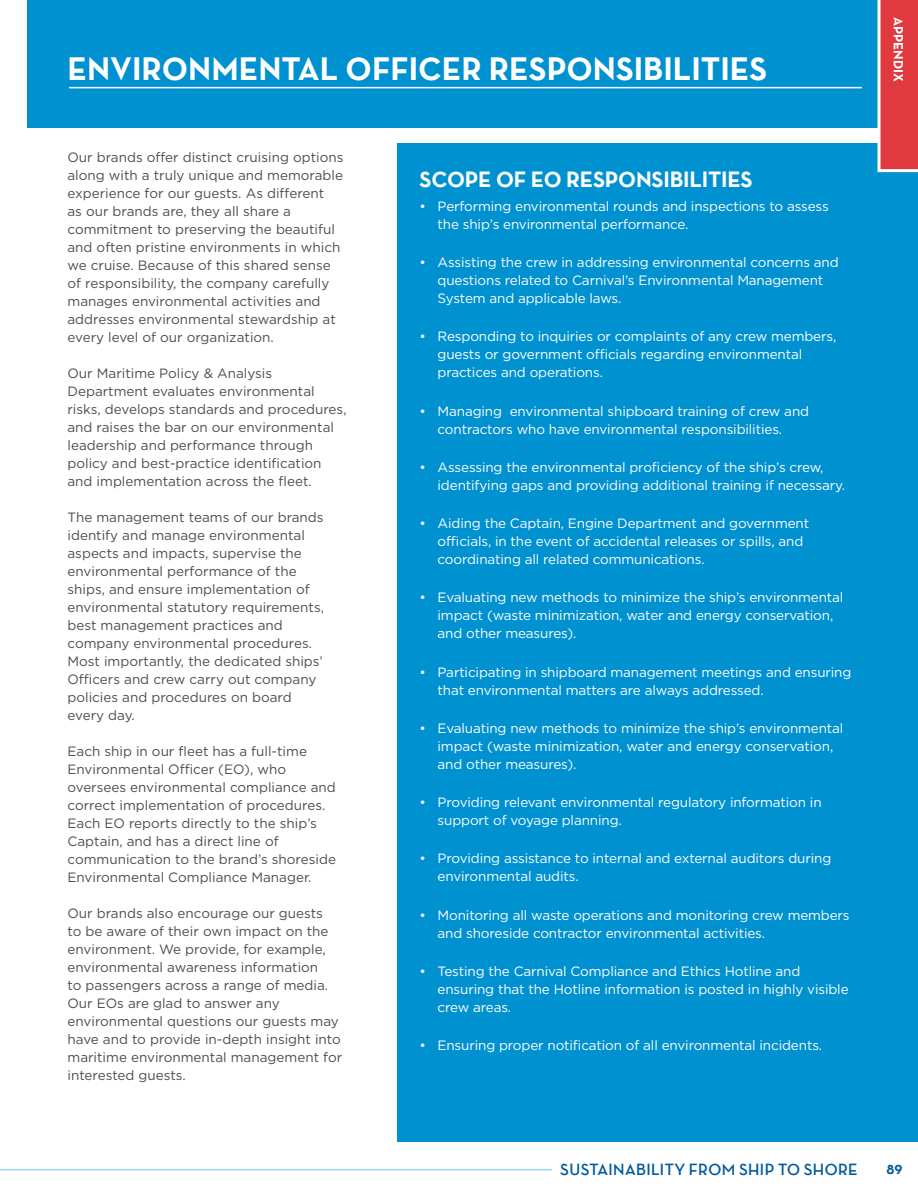
<style>
.page{position:relative;width:918px;height:1188px;background:#fff}
.page>*{position:absolute;margin:0;border:0;box-sizing:border-box;transform-origin:0 0}
.t1{font:700 33px "Neutraface Text TT";color:#fff}
.t2{font:700 22.5px "Neutraface Text TT";letter-spacing:-.01em;color:#fff}
.t3{font:700 16.5px "Neutraface Display TT";letter-spacing:.025em;color:#005a9c}
.t4{font:13.5px/18px "Gotham";color:#4d4d4f}
.t5{font:13.5px/18px "Gotham";letter-spacing:-.01em;color:#fff}
.t6{font:700 13.5px "Neutraface Text TT";color:#fff}
.t7{font:700 13.5px "Neutraface Text TT";color:#005a9c}
</style>
<div class="page">
<hr style="left:0;top:1169px;width:552px;height:1px;background:#8ed8f8">
<div style="left:27px;top:0;width:891px;height:127px;background:#0091d1"></div>
<hr style="left:69px;top:87px;width:793px;height:1px;background:#fff">
<div style="left:398px;top:143px;width:520px;height:999px;background:#0091d1"></div>
<svg style="left:876px;top:0;width:42px;height:173px;background:#da4e54"></svg>
<h1 class="t1" style="left:68px;top:47px;width:701px">ENVIRONMENTAL OFFICER RESPONSIBILITIES</h1>
<p class="t4" style="left:68px;top:148px;width:278px">Our brands offer distinct cruising options along with a truly unique and memorable experience for our guests. As different<br>as our brands are, they all share a commitment to preserving the beautiful and often pristine environments in which we cruise. Because of this shared sense of responsibility, the company carefully manages environmental activities and addresses environmental stewardship at every level of our organization.</p>
<p class="t4" style="left:68px;top:364px;width:281px">Our Maritime Policy &amp; Analysis Department evaluates environmental risks, develops standards and procedures, and raises the bar on our environmental leadership and performance through policy and best-practice identification and implementation across the fleet.</p>
<p class="t4" style="left:68px;top:508px;width:258px">The management teams of our brands identify and manage environmental aspects and impacts, supervise the environmental performance of the ships, and ensure implementation of environmental statutory requirements, best management practices and company environmental procedures.<br>Most importantly, the dedicated ships’ Officers and crew carry out company policies and procedures on board every day.</p>
<p class="t4" style="left:68px;top:742px;width:270px">Each ship in our fleet has a full-time Environmental Officer (EO), who oversees environmental compliance and correct implementation of procedures.<br>Each EO reports directly to the ship’s Captain, and has a direct line of communication to the brand’s shoreside Environmental Compliance Manager.</p>
<p class="t4" style="left:68px;top:904px;width:276px">Our brands also encourage our guests<br>to be aware of their own impact on the environment. We provide, for example, environmental awareness information<br>to passengers across a range of media.<br>Our EOs are glad to answer any environmental questions our guests may have and to provide in-depth insight into maritime environmental management for interested guests.</p>
<h2 class="t2" style="left:420px;top:164px;width:335px">SCOPE OF EO RESPONSIBILITIES</h2>
<p class="t5" style="left:438px;top:197px;width:393px;text-indent:-18px">• Performing environmental rounds and inspections to assess the ship’s environmental performance.</p>
<p class="t5" style="left:438px;top:253px;width:403px;text-indent:-18px">• Assisting the crew in addressing environmental concerns and questions related to Carnival’s Environmental Management<br>System and applicable laws.</p>
<p class="t5" style="left:438px;top:327px;width:400px;text-indent:-18px">• Responding to inquiries or complaints of any crew members, guests or government officials regarding environmental practices and operations.</p>
<p class="t5" style="left:438px;top:402px;width:373px;text-indent:-18px">• Managing environmental shipboard training of crew and contractors who have environmental responsibilities.</p>
<p class="t5" style="left:438px;top:458px;width:409px;text-indent:-18px">• Assessing the environmental proficiency of the ship’s crew, identifying gaps and providing additional training if necessary.</p>
<p class="t5" style="left:438px;top:514px;width:373px;text-indent:-18px">• Aiding the Captain, Engine Department and government officials, in the event of accidental releases or spills, and coordinating all related communications.</p>
<p class="t5" style="left:438px;top:588px;width:407px;text-indent:-18px">• Evaluating new methods to minimize the ship’s environmental impact (waste minimization, water and energy conservation, and other measures).</p>
<p class="t5" style="left:438px;top:663px;width:415px;text-indent:-18px">• Participating in shipboard management meetings and ensuring that environmental matters are always addressed.</p>
<p class="t5" style="left:438px;top:719px;width:407px;text-indent:-18px">• Evaluating new methods to minimize the ship’s environmental impact (waste minimization, water and energy conservation, and other measures).</p>
<p class="t5" style="left:438px;top:793px;width:386px;text-indent:-18px">• Providing relevant environmental regulatory information in support of voyage planning.</p>
<p class="t5" style="left:438px;top:849px;width:395px;text-indent:-18px">• Providing assistance to internal and external auditors during environmental audits.</p>
<p class="t5" style="left:438px;top:906px;width:414px;text-indent:-18px">• Monitoring all waste operations and monitoring crew members and shoreside contractor environmental activities.</p>
<p class="t5" style="left:438px;top:962px;width:413px;text-indent:-18px">• Testing the Carnival Compliance and Ethics Hotline and ensuring that the Hotline information is posted in highly visible crew areas.</p>
<p class="t5" style="left:420px;top:1036px;width:404px">• Ensuring proper notification of all environmental incidents.</p>
<p class="t6" style="left:907px;top:17px;width:66px;rotate:90deg">APPENDIX</p>
<p class="t3" style="left:560px;top:1160px;width:299px">SUSTAINABILITY FROM SHIP TO SHORE</p>
<p class="t7" style="left:887px;top:1160px;width:18px">89</p>
</div>
